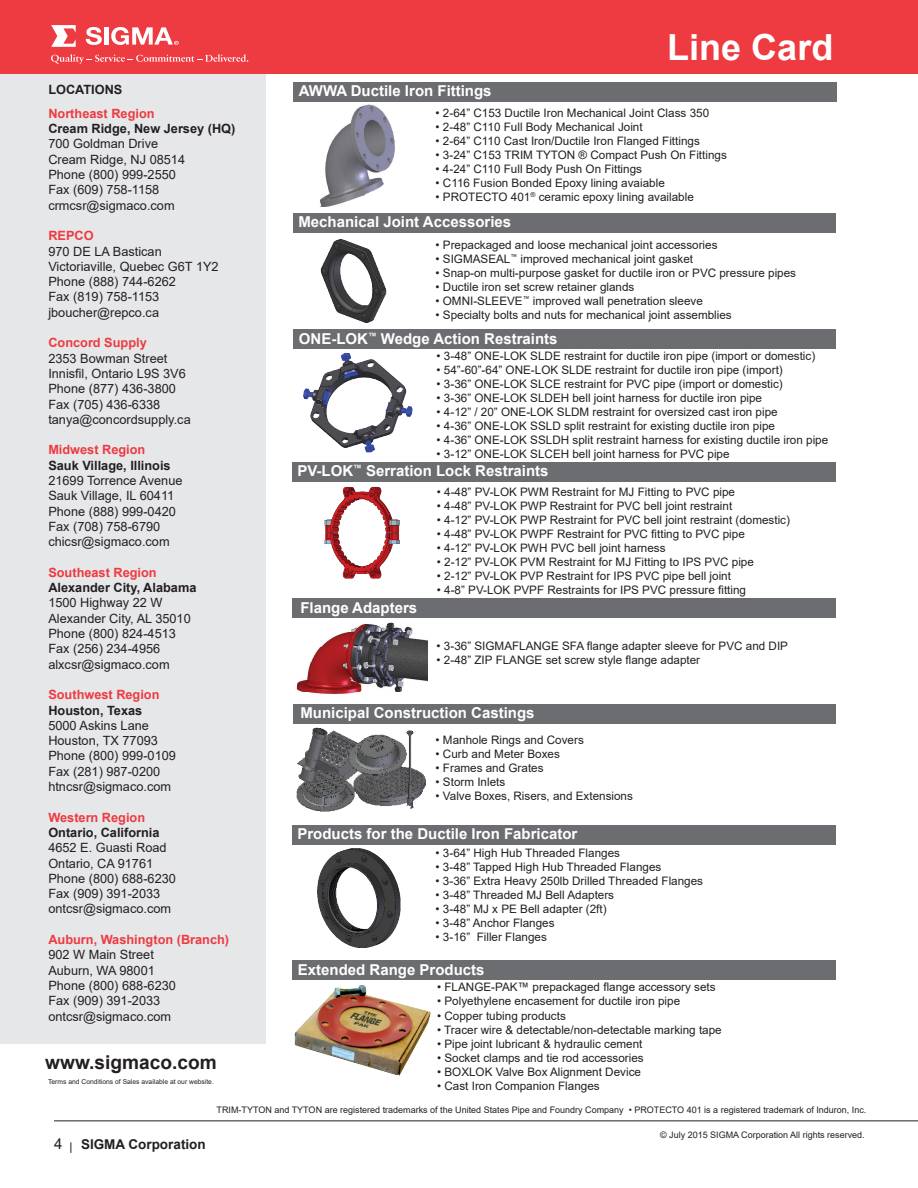
<style>
.page{position:relative;width:918px;height:1188px;background:#fff}
.page>*{position:absolute;margin:0;border:0;box-sizing:border-box;transform-origin:0 0}
.t1{font:700 36px "Arial";color:#fff}
.t2{font:700 19.05px "Arial";color:#231f20}
.t3{font:700 15px "Arial";color:#fff}
.t4{font:700 13.5px "Arial";color:#231f20}
.t5{font:12.75px/15.3px "Arial";color:#231f20}
.t6{font:700 12.75px "Arial";color:#ee3a41}
.t7{font:700 12.75px "Arial";color:#231f20}
.t8{font:11.7px "Arial";color:#231f20}
.t9{font:9px "Arial";color:#231f20}
.t10{font:6.75px "Arial";color:#231f20}
.s1{font-weight:400;font-size:15px}
</style>
<div class="page">
<hr style="left:54px;top:1120px;width:864px;height:1px;background:#231f20">
<img style="left:319px;top:104px;width:76px;height:103px">
<div style="left:293px;top:82px;width:543px;height:19px;background:#6c6d70"></div>
<img style="left:320px;top:239px;width:67px;height:83px">
<div style="left:294px;top:213px;width:542px;height:19px;background:#6c6d70"></div>
<div style="left:294px;top:330px;width:542px;height:19px;background:#6c6d70"></div>
<img style="left:324px;top:486px;width:76px;height:93px">
<div style="left:292px;top:462px;width:544px;height:19px;background:#6c6d70"></div>
<img style="left:296px;top:622px;width:132px;height:72px">
<div style="left:293px;top:599px;width:543px;height:19px;background:#6c6d70"></div>
<img style="left:296px;top:727px;width:130px;height:85px">
<div style="left:294px;top:704px;width:542px;height:19px;background:#6c6d70"></div>
<img style="left:317px;top:848px;width:84px;height:100px">
<div style="left:292px;top:825px;width:544px;height:19px;background:#6c6d70"></div>
<img style="left:294px;top:985px;width:137px;height:91px">
<div style="left:293px;top:960px;width:543px;height:20px;background:#6c6d70"></div>
<div style="left:0;top:56px;width:266px;height:987px;background:#e6e7e9"></div>
<div style="left:0;top:0;width:918px;height:73px;background:#ee3a41"></div>
<img style="left:303px;top:352px;width:110px;height:101px">
<svg style="left:51px;top:25px;width:25px;height:22px"></svg>
<svg style="left:86px;top:27px;width:16px;height:18px"></svg>
<hr style="left:104px;top:27px;width:4px;height:18px;background:#fff">
<svg style="left:111px;top:27px;width:68px;height:18px"></svg>
<svg style="left:51px;top:54px;width:197px;height:10px"></svg>
<h1 class="t1" style="left:667px;top:22px;width:168px">Line Card</h1>
<p class="t7" style="left:48px;top:80px;width:76px">LOCATIONS</p>
<p class="t6" style="left:48px;top:104px;width:108px">Northeast Region</p>
<p class="t7" style="left:48px;top:120px;width:189px">Cream Ridge, New Jersey (HQ)</p>
<p class="t5" style="left:48px;top:136px;width:138px">700 Goldman Drive<br>Cream Ridge, NJ 08514<br>Phone (800) 999-2550<br>Fax (609) 758-1158 crmcsr@sigmaco.com</p>
<p class="t6" style="left:48px;top:227px;width:47px">REPCO</p>
<p class="t5" style="left:48px;top:243px;width:172px">970 DE LA Bastican<br>Victoriaville, Quebec G6T 1Y2<br>Phone (888) 744-6262<br>Fax (819) 758-1153 jboucher@repco.ca</p>
<p class="t6" style="left:48px;top:334px;width:100px">Concord Supply</p>
<p class="t5" style="left:48px;top:350px;width:144px">2353 Bowman Street<br>Innisfil, Ontario L9S 3V6<br>Phone (877) 436-3800<br>Fax (705) 436-6338 tanya@concordsupply.ca</p>
<p class="t6" style="left:48px;top:441px;width:99px">Midwest Region</p>
<p class="t7" style="left:48px;top:456px;width:124px">Sauk Village, Illinois</p>
<p class="t5" style="left:48px;top:473px;width:136px">21699 Torrence Avenue<br>Sauk Village, IL 60411<br>Phone (888) 999-0420<br>Fax (708) 758-6790 chicsr@sigmaco.com</p>
<p class="t6" style="left:48px;top:563px;width:110px">Southeast Region</p>
<p class="t7" style="left:48px;top:579px;width:150px">Alexander City, Alabama</p>
<p class="t5" style="left:48px;top:595px;width:144px">1500 Highway 22 W<br>Alexander City, AL 35010<br>Phone (800) 824-4513<br>Fax (256) 234-4956 alxcsr@sigmaco.com</p>
<p class="t6" style="left:48px;top:686px;width:113px">Southwest Region</p>
<p class="t7" style="left:48px;top:701px;width:95px">Houston, Texas</p>
<p class="t5" style="left:48px;top:718px;width:129px">5000 Askins Lane<br>Houston, TX 77093<br>Phone (800) 999-0109<br>Fax (281) 987-0200 htncsr@sigmaco.com</p>
<p class="t6" style="left:48px;top:808px;width:98px">Western Region</p>
<p class="t7" style="left:48px;top:823px;width:113px">Ontario, California</p>
<p class="t5" style="left:48px;top:840px;width:129px">4652 E. Guasti Road<br>Ontario, CA 91761<br>Phone (800) 688-6230<br>Fax (909) 391-2033 ontcsr@sigmaco.com</p>
<p class="t6" style="left:48px;top:931px;width:182px">Auburn, Washington (Branch)</p>
<p class="t5" style="left:48px;top:947px;width:129px">902 W Main Street<br>Auburn, WA 98001<br>Phone (800) 688-6230<br>Fax (909) 391-2033 ontcsr@sigmaco.com</p>
<p class="t3" style="left:299px;top:80px;width:194px">AWWA Ductile Iron Fittings</p>
<p class="t8" style="left:436px;top:105px;width:275px">• 2-64” C153 Ductile Iron Mechanical Joint Class 350</p>
<p class="t8" style="left:436px;top:119px;width:209px">• 2-48” C110 Full Body Mechanical Joint</p>
<p class="t8" style="left:436px;top:133px;width:266px">• 2-64” C110 Cast Iron/Ductile Iron Flanged Fittings</p>
<p class="t8" style="left:436px;top:147px;width:293px">• 3-24” C153 TRIM TYTON ® Compact Push On Fittings</p>
<p class="t8" style="left:436px;top:161px;width:208px">• 4-24” C110 Full Body Push On Fittings</p>
<p class="t8" style="left:436px;top:175px;width:231px">• C116 Fusion Bonded Epoxy lining avaiable</p>
<p class="t8" style="left:436px;top:189px;width:260px">• PROTECTO 401<sup>®</sup> ceramic epoxy lining available</p>
<p class="t8" style="left:436px;top:236px;width:283px">• Prepackaged and loose mechanical joint accessories</p>
<p class="t8" style="left:436px;top:251px;width:259px">• SIGMASEAL<sup>™</sup> improved mechanical joint gasket</p>
<p class="t8" style="left:436px;top:265px;width:362px">• Snap-on multi-purpose gasket for ductile iron or PVC pressure pipes</p>
<p class="t8" style="left:436px;top:279px;width:200px">• Ductile iron set screw retainer glands</p>
<p class="t8" style="left:436px;top:293px;width:269px">• OMNI-SLEEVE<sup>™</sup> improved wall penetration sleeve</p>
<p class="t8" style="left:436px;top:307px;width:298px">• Specialty bolts and nuts for mechanical joint assemblies</p>
<p class="t3" style="left:298px;top:212px;width:214px">Mechanical Joint Accessories</p>
<p class="t3" style="left:299px;top:328px;width:260px">ONE-LOK<sup>™</sup> Wedge Action Restraints</p>
<p class="t8" style="left:437px;top:348px;width:380px">• 3-48” ONE-LOK SLDE restraint for ductile iron pipe (import or domestic)</p>
<p class="t8" style="left:437px;top:362px;width:348px">• 54”-60”-64” ONE-LOK SLDE restraint for ductile iron pipe (import)</p>
<p class="t8" style="left:437px;top:376px;width:348px">• 3-36” ONE-LOK SLCE restraint for PVC pipe (import or domestic)</p>
<p class="t8" style="left:437px;top:390px;width:327px">• 3-36” ONE-LOK SLDEH bell joint harness for ductile iron pipe</p>
<p class="t8" style="left:437px;top:404px;width:343px">• 4-12” / 20” ONE-LOK SLDM restraint for oversized cast iron pipe</p>
<p class="t8" style="left:437px;top:418px;width:340px">• 4-36” ONE-LOK SSLD split restraint for existing ductile iron pipe</p>
<p class="t8" style="left:437px;top:432px;width:393px">• 4-36” ONE-LOK SSLDH split restraint harness for existing ductile iron pipe</p>
<p class="t8" style="left:437px;top:446px;width:294px">• 3-12” ONE-LOK SLCEH bell joint harness for PVC pipe</p>
<p class="t8" style="left:437px;top:484px;width:300px">• 4-48” PV-LOK PWM Restraint for MJ Fitting to PVC pipe</p>
<p class="t8" style="left:437px;top:498px;width:297px">• 4-48” PV-LOK PWP Restraint for PVC bell joint restraint</p>
<p class="t8" style="left:437px;top:512px;width:355px">• 4-12” PV-LOK PWP Restraint for PVC bell joint restraint (domestic)</p>
<p class="t8" style="left:437px;top:526px;width:309px">• 4-48” PV-LOK PWPF Restraint for PVC fitting to PVC pipe</p>
<p class="t8" style="left:437px;top:540px;width:230px">• 4-12” PV-LOK PWH PVC bell joint harness</p>
<p class="t8" style="left:437px;top:554px;width:319px">• 2-12” PV-LOK PVM Restraint for MJ Fitting to IPS PVC pipe</p>
<p class="t8" style="left:437px;top:568px;width:296px">• 2-12” PV-LOK PVP Restraint for IPS PVC pipe bell joint</p>
<p class="t8" style="left:437px;top:582px;width:311px">• 4-8” PV-LOK PVPF Restraints for IPS PVC pressure fitting</p>
<p class="t3" style="left:297px;top:460px;width:253px">PV-LOK<sup>™</sup> Serration Lock Restraints</p>
<p class="t3" style="left:300px;top:597px;width:118px">Flange Adapters</p>
<p class="t8" style="left:437px;top:638px;width:353px">• 3-36” SIGMAFLANGE SFA flange adapter sleeve for PVC and DIP</p>
<p class="t8" style="left:437px;top:652px;width:265px">• 2-48” ZIP FLANGE set screw style flange adapter</p>
<p class="t3" style="left:300px;top:702px;width:236px">Municipal Construction Castings</p>
<p class="t8" style="left:436px;top:731px;width:150px">• Manhole Rings and Covers</p>
<p class="t8" style="left:436px;top:745px;width:126px">• Curb and Meter Boxes</p>
<p class="t8" style="left:436px;top:760px;width:109px">• Frames and Grates</p>
<p class="t8" style="left:436px;top:774px;width:71px">• Storm Inlets</p>
<p class="t8" style="left:436px;top:788px;width:199px">• Valve Boxes, Risers, and Extensions</p>
<p class="t3" style="left:297px;top:824px;width:282px">Products for the Ductile Iron Fabricator</p>
<p class="t8" style="left:436px;top:845px;width:186px">• 3-64” High Hub Threaded Flanges</p>
<p class="t8" style="left:436px;top:859px;width:227px">• 3-48” Tapped High Hub Threaded Flanges</p>
<p class="t8" style="left:436px;top:873px;width:269px">• 3-36” Extra Heavy 250lb Drilled Threaded Flanges</p>
<p class="t8" style="left:436px;top:887px;width:180px">• 3-48” Threaded MJ Bell Adapters</p>
<p class="t8" style="left:436px;top:901px;width:172px">• 3-48” MJ x PE Bell adapter (2ft)</p>
<p class="t8" style="left:436px;top:915px;width:121px">• 3-48” Anchor Flanges</p>
<p class="t8" style="left:436px;top:929px;width:113px">• 3-16” Filler Flanges</p>
<p class="t8" style="left:437px;top:979px;width:280px">• FLANGE-PAK™ prepackaged flange accessory sets</p>
<p class="t8" style="left:437px;top:993px;width:245px">• Polyethylene encasement for ductile iron pipe</p>
<p class="t8" style="left:437px;top:1007px;width:130px">• Copper tubing products</p>
<p class="t8" style="left:437px;top:1021px;width:286px">• Tracer wire &amp; detectable/non-detectable marking tape</p>
<p class="t8" style="left:437px;top:1035px;width:207px">• Pipe joint lubricant &amp; hydraulic cement</p>
<p class="t8" style="left:437px;top:1049px;width:208px">• Socket clamps and tie rod accessories</p>
<p class="t8" style="left:437px;top:1063px;width:205px">• BOXLOK Valve Box Alignment Device</p>
<p class="t8" style="left:437px;top:1077px;width:164px">• Cast Iron Companion Flanges</p>
<p class="t9" style="left:660px;top:1129px;width:206px">© July 2015 SIGMA Corporation All rights reserved.</p>
<p class="t3" style="left:298px;top:959px;width:188px">Extended Range Products</p>
<h2 class="t2" style="left:45px;top:1049px;width:173px">www.sigmaco.com</h2>
<p class="t10" style="left:48px;top:1077px;width:167px">Terms and Conditions of Sales available at our website.</p>
<p class="t9" style="left:217px;top:1103px;width:651px">TRIM-TYTON and TYTON are registered trademarks of the United States Pipe and Foundry Company • PROTECTO 401 is a registered trademark of Induron, Inc.</p>
<p class="t4" style="left:54px;top:1135px;width:153px"><span class="s1">4</span> SIGMA Corporation</p>
</div>
